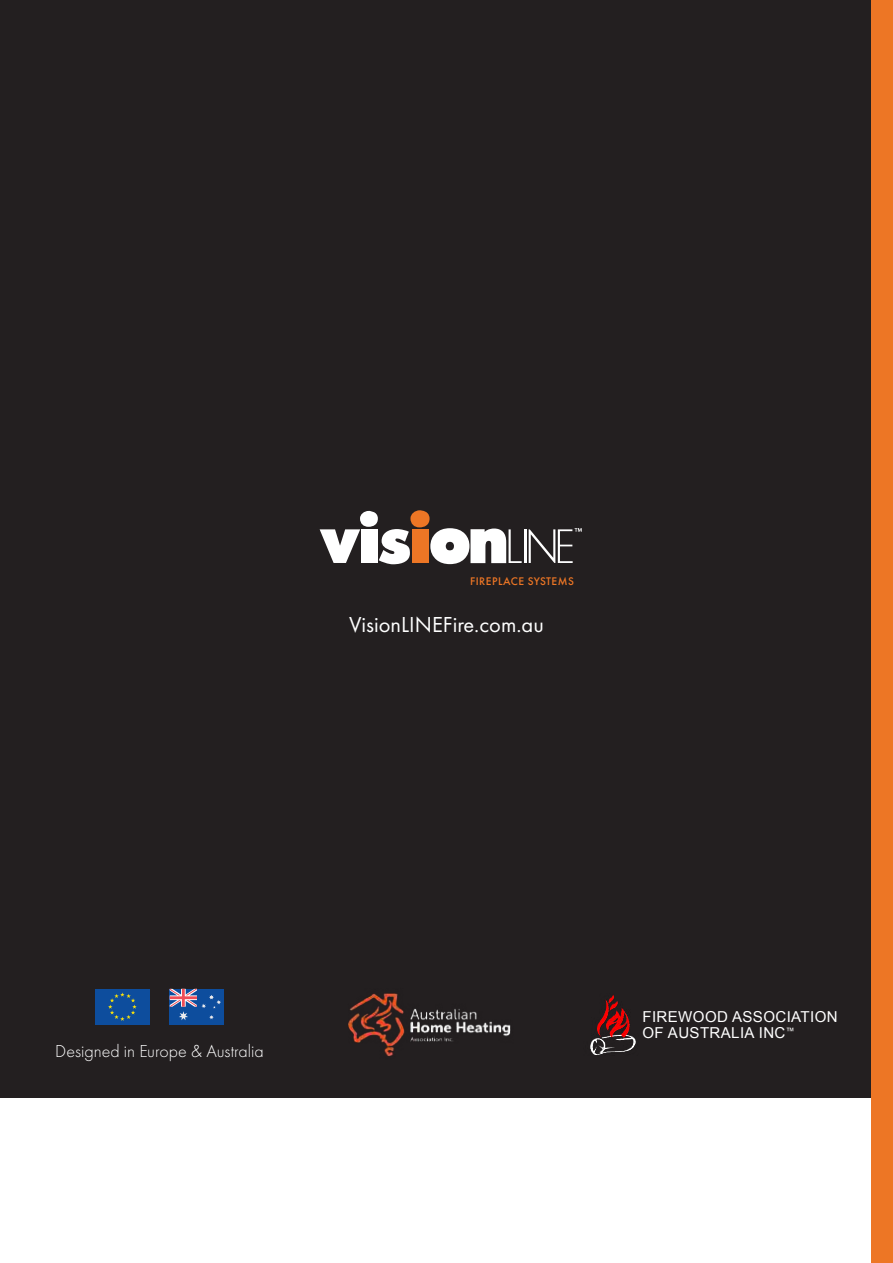
<style>
.page{position:relative;width:893px;height:1263px;background:#fff}
.page>*{position:absolute;margin:0;border:0;box-sizing:border-box;transform-origin:0 0}
.t1{font:22.5px "Futura PT";color:#fff}
.t2{font:300 18px "Futura PT";color:#fff}
.t3{font:15px/16.4px "Arial";letter-spacing:.025em;color:#fff}
.t4{font:500 11.55px "Futura PT";letter-spacing:.04em;color:#ed7625}
</style>
<div class="page">
<div style="left:0;top:0;width:893px;height:1097px;background:#231f20"></div>
<div style="left:872px;top:0;width:21px;height:1263px;background:#ed7625"></div>
<svg style="left:95px;top:989px;width:54px;height:35px;background:#165297"></svg>
<div style="left:170px;top:989px;width:54px;height:35px;background:#0d4d9d"></div>
<svg style="left:170px;top:989px;width:51px;height:31px"></svg>
<img style="left:348px;top:993px;width:163px;height:64px">
<img style="left:590px;top:994px;width:46px;height:61px">
<svg style="left:320px;top:529px;width:40px;height:34px"></svg>
<div style="left:361px;top:529px;width:16px;height:34px;background:#fff"></div>
<div style="left:360px;top:511px;width:18px;height:16px;background:#fff;border-radius:50%"></div>
<svg style="left:379px;top:510px;width:143px;height:54px"></svg>
<hr style="left:524px;top:529px;width:2px;height:34px;background:#fff">
<svg style="left:529px;top:528px;width:53px;height:35px"></svg>
<p class="t4" style="left:470px;top:574px;width:105px">FIREPLACE SYSTEMS</p>
<h1 class="t1" style="left:349px;top:611px;width:196px">VisionLINEFire.com.au</h1>
<p class="t2" style="left:55px;top:1040px;width:210px">Designed in Europe &amp; Australia</p>
<p class="t3" style="left:642px;top:1008px;width:197px">FIREWOOD ASSOCIATION<br>OF AUSTRALIA INC<sup>™</sup></p>
</div>
